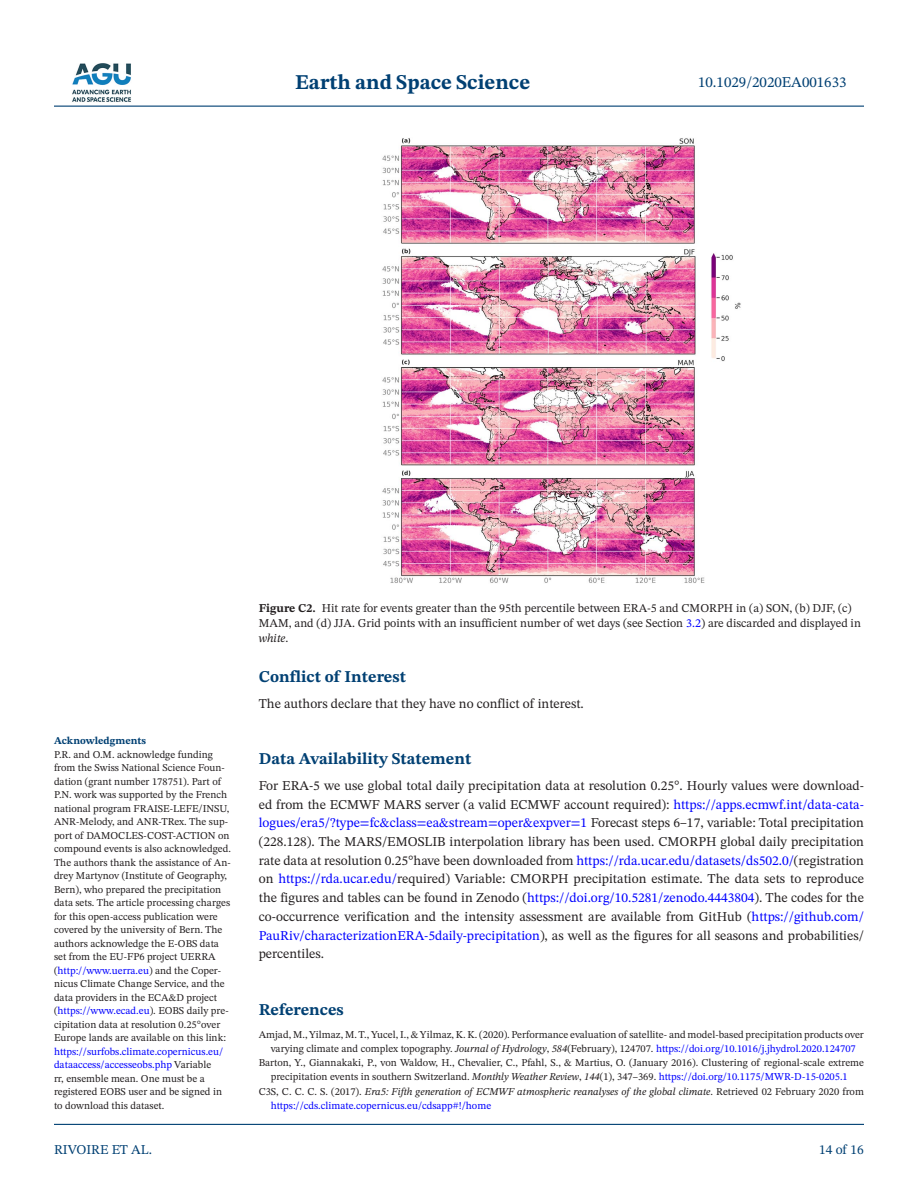
<style>
.page{position:relative;width:918px;height:1188px;background:#fff}
.page>*{position:absolute;margin:0;border:0;box-sizing:border-box;transform-origin:0 0}
.t1{font:700 21px "STIX Two Text";color:#004073}
.t2{font:700 16.5px "STIX Two Text";color:#004073}
.t3{font:15px "STIX Two Text";color:#004073}
.t4{font:13.5px/18.8px "STIX Two Text";color:#231f20;text-align:justify}
.t5{font:13.5px "STIX Two Text";color:#004073}
.t6{font:12px/15px "STIX Two Text";color:#231f20}
.t7{font:10.5px/13.5px "STIX Two Text";color:#231f20}
.t8{font:italic 10.5px "STIX Two Text";color:#231f20}
.t9{font:10.5px "STIX Two Text";color:#00f}
.t10{font:700 10.5px "STIX Two Text";color:#004073}
.s1{color:#00f}
.s2{font-weight:700}
.s3{font-style:italic}
.s4{font-style:normal}
</style>
<div class="page">
<hr style="left:54px;top:106px;width:810px;height:1px;background:#004073">
<hr style="left:54px;top:1124px;width:810px;height:1px;background:#004073">
<img style="left:72px;top:63px;width:59px;height:39px">
<img style="left:382px;top:138px;width:359px;height:445px">
<h1 class="t1" style="left:295px;top:67px;width:237px">Earth and Space Science</h1>
<h3 class="t3" style="left:698px;top:72px;width:150px">10.1029/2020EA001633</h3>
<p class="t10" style="left:54px;top:733px;width:94px">Acknowledgments</p>
<p class="t7" style="left:54px;top:747px;width:179px">P.R. and O.M. acknowledge funding from the Swiss National Science Foun&shy;dation (grant number 178751). Part of P.N. work was supported by the French national program FRAISE-LEFE/INSU, ANR-Melody, and ANR-TRex. The sup&shy;port of DAMOCLES-COST-ACTION on compound events is also acknowledged.<br>The authors thank the assistance of An&shy;drey Martynov (Institute of Geography, Bern), who prepared the precipitation data sets. The article processing charges for this open-access publication were covered by the university of Bern. The authors acknowledge the E-OBS data set from the EU-FP6 project UERRA (<span class="s1">http://www.uerra.eu</span>) and the Coper&shy;nicus Climate Change Service, and the data providers in the ECA&amp;D project (<span class="s1">https://www.ecad.eu</span>). EOBS daily pre&shy;cipitation data at resolution 0.25°over Europe lands are available on this link:</p>
<p class="t7" style="left:54px;top:1044px;width:171px"><span class="s1">https://surfobs.climate.copernicus.eu/ dataaccess/accesseobs.php</span> Variable rr, ensemble mean. One must be a registered EOBS user and be signed in to download this dataset.</p>
<p class="t5" style="left:54px;top:1140px;width:100px">RIVOIRE ET AL.</p>
<p class="t6" style="left:259px;top:601px;width:604px"><span class="s2">Figure C2.</span> Hit rate for events greater than the 95th percentile between ERA-5 and CMORPH in (a) SON, (b) DJF, (c)<br>MAM, and (d) JJA. Grid points with an insufficient number of wet days (see Section <span class="s1">3.2</span>) are discarded and displayed in <span class="s3">white</span>.</p>
<h2 class="t2" style="left:259px;top:664px;width:149px">Conflict of Interest</h2>
<p class="t4" style="left:259px;top:694px;width:327px">The authors declare that they have no conflict of interest.</p>
<h2 class="t2" style="left:259px;top:747px;width:214px">Data Availability Statement</h2>
<p class="t4" style="left:259px;top:776px;width:607px">For ERA-5 we use global total daily precipitation data at resolution 0.25°. Hourly values were download&shy;ed from the ECMWF MARS server (a valid ECMWF account required): <span class="s1">https://apps.ecmwf.int/data-cata&shy;logues/era5/?type=fc&amp;class=ea&amp;stream=oper&amp;expver=1</span> Forecast steps 6–17, variable: Total precipitation (228.128). The MARS/EMOSLIB interpolation library has been used. CMORPH global daily precipitation rate data at resolution 0.25°have been downloaded from <span class="s1">https://rda.ucar.edu/datasets/ds502.0/</span>(registration on <span class="s1">https://rda.ucar.edu/</span>required) Variable: CMORPH precipitation estimate. The data sets to reproduce the figures and tables can be found in Zenodo (<span class="s1">https://doi.org/10.5281/zenodo.4443804</span>). The codes for the co-occurrence verification and the intensity assessment are available from GitHub (<span class="s1">https://github.com/ PauRiv/characterizationERA-5daily-precipitation</span>), as well as the figures for all seasons and probabilities/ percentiles.</p>
<h2 class="t2" style="left:259px;top:997px;width:87px">References</h2>
<p class="t7" style="left:259px;top:1028px;width:607px">Amjad, M., Yilmaz, M. T., Yucel, I., &amp; Yilmaz, K. K. (2020). Performance evaluation of satellite- and model-based precipitation products over</p>
<p class="t7" style="left:271px;top:1042px;width:587px">varying climate and complex topography. <span class="s3">Journal of Hydrology</span>, <span class="s3">584</span>(February), 124707. <span class="s1">https://doi.org/10.1016/j.jhydrol.2020.124707</span></p>
<p class="t7" style="left:259px;top:1056px;width:607px">Barton, Y., Giannakaki, P., von Waldow, H., Chevalier, C., Pfahl, S., &amp; Martius, O. (January 2016). Clustering of regional-scale extreme</p>
<p class="t7" style="left:271px;top:1070px;width:579px">precipitation events in southern Switzerland. <span class="s3">Monthly Weather Review</span>, <span class="s3">144</span>(1), 347–369. <span class="s1">https://doi.org/10.1175/MWR-D-15-0205.1</span></p>
<p class="t8" style="left:259px;top:1084px;width:607px"><span class="s4">C3S, C. C. C. S. (2017).</span> Era5: Fifth generation of ECMWF atmospheric reanalyses of the global climate<span class="s4">. Retrieved 02 February 2020 from</span></p>
<p class="t9" style="left:271px;top:1098px;width:222px">https://cds.climate.copernicus.eu/cdsapp#!/home</p>
<p class="t5" style="left:819px;top:1140px;width:46px">14 of 16</p>
</div>
